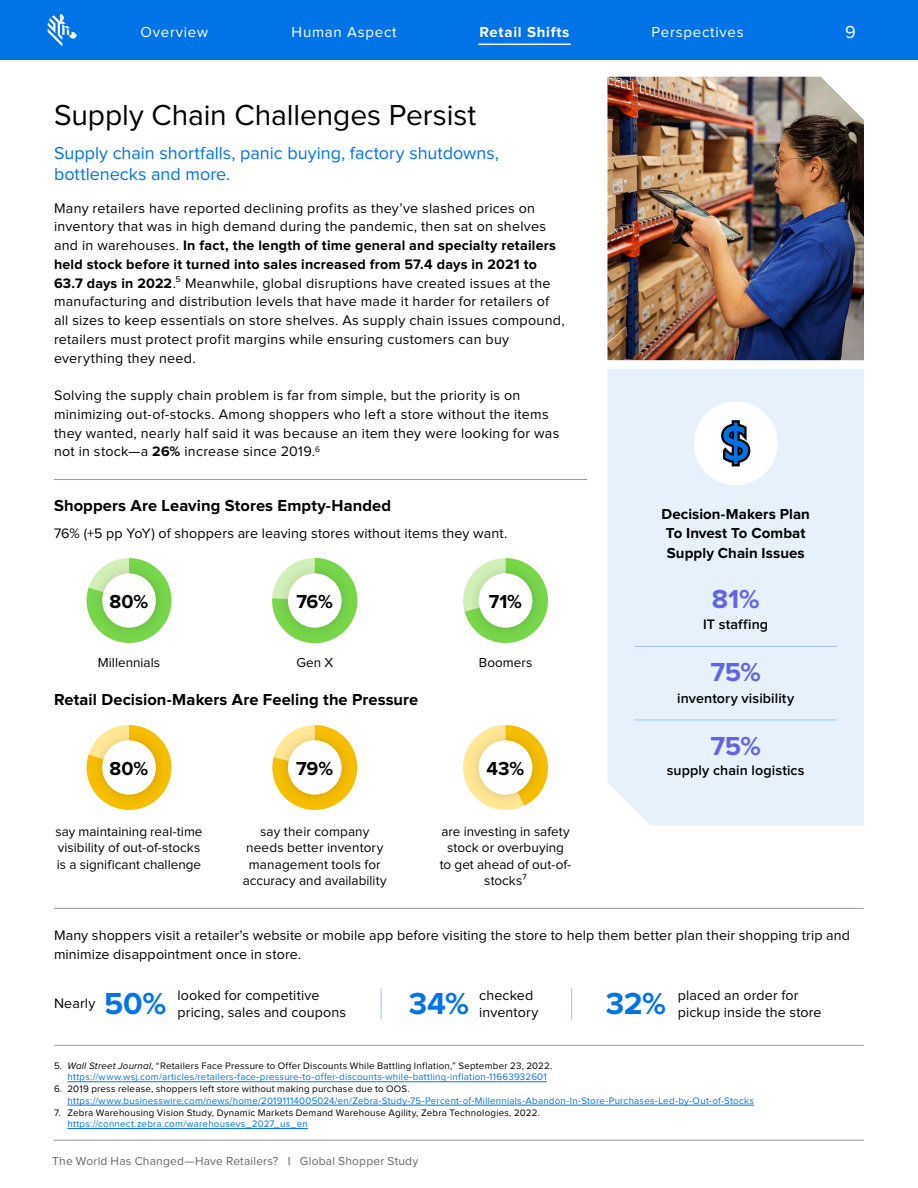
<style>
.page{position:relative;width:918px;height:1188px;background:#fff}
.page>*{position:absolute;margin:0;border:0;box-sizing:border-box;transform-origin:0 0}
.t1{font:30px "Proxima Nova";letter-spacing:-.005em;color:#000}
.t2{font:700 27px "Proxima Nova";color:#6165e3}
.t3{font:700 19.5px "Proxima Nova";color:#000101}
.t4{font:18px/21.6px "Proxima Nova";color:#0073e6}
.t5{font:18px "Proxima Nova";color:#fff}
.t6{font:700 16.5px "Proxima Nova";letter-spacing:.005em;color:#000101}
.t7{font:700 15px/19.5px "Proxima Nova";letter-spacing:.005em;color:#000}
.t8{font:15px "Proxima Nova";letter-spacing:.05em;color:#fff}
.t9{font:700 15px "Proxima Nova";letter-spacing:.05em;color:#fff}
.t10{font:14.25px/18.8px "Proxima Nova";letter-spacing:.02em;color:#000101}
.t11{font:600 14.25px "Proxima Nova";letter-spacing:.01em;color:#000101}
.t12{font:13.5px/16.5px "Proxima Nova";color:#000101;text-align:center}
.t13{font:12px "Proxima Nova";letter-spacing:.015em;color:#666}
.t14{font:9.75px/11.7px "Proxima Nova";letter-spacing:.025em;color:#0073e6}
.t15{font:9.75px "Proxima Nova";letter-spacing:.025em;color:#000101}
.s1{font-weight:700}
.s2{color:#000}
.s3{font-weight:700;font-size:31.5px;color:#0073e6}
.s4{color:#000101}
.s5{font-style:italic;color:#000101}
</style>
<div class="page">
<hr style="left:54px;top:1140px;width:810px;height:1px;background:#999">
<div style="left:608px;top:369px;width:256px;height:456px;background:#e6f1fc"></div>
<svg style="left:87px;top:725px;width:84px;height:85px"></svg>
<div style="left:90px;top:729px;width:78px;height:77px;background:#000;opacity:.15"></div>
<div style="left:102px;top:740px;width:54px;height:55px;background:#fff;border-radius:50%"></div>
<svg style="left:272px;top:725px;width:85px;height:85px"></svg>
<div style="left:276px;top:729px;width:78px;height:77px;background:#000;opacity:.15"></div>
<div style="left:288px;top:740px;width:54px;height:55px;background:#fff;border-radius:50%"></div>
<svg style="left:463px;top:725px;width:85px;height:85px"></svg>
<div style="left:467px;top:729px;width:78px;height:77px;background:#000;opacity:.15"></div>
<div style="left:479px;top:740px;width:53px;height:55px;background:#fff;border-radius:50%"></div>
<svg style="left:87px;top:558px;width:84px;height:85px"></svg>
<div style="left:90px;top:562px;width:78px;height:77px;background:#000;opacity:.15"></div>
<div style="left:102px;top:573px;width:54px;height:55px;background:#fff;border-radius:50%"></div>
<svg style="left:272px;top:558px;width:85px;height:85px"></svg>
<div style="left:276px;top:562px;width:78px;height:77px;background:#000;opacity:.15"></div>
<div style="left:288px;top:573px;width:54px;height:55px;background:#fff;border-radius:50%"></div>
<svg style="left:463px;top:558px;width:85px;height:85px"></svg>
<div style="left:467px;top:562px;width:78px;height:77px;background:#000;opacity:.15"></div>
<div style="left:479px;top:573px;width:53px;height:55px;background:#fff;border-radius:50%"></div>
<hr style="left:634px;top:646px;width:203px;height:1px;background:#99c7f5">
<hr style="left:634px;top:720px;width:203px;height:1px;background:#99c7f5">
<div style="left:694px;top:401px;width:84px;height:84px;background:#fff;border-radius:50%"></div>
<hr style="left:68px;top:1081px;width:479px;height:1px;background:#0073e6">
<hr style="left:68px;top:1105px;width:686px;height:1px;background:#0073e6">
<hr style="left:68px;top:1128px;width:240px;height:1px;background:#0073e6">
<svg style="left:721px;top:420px;width:29px;height:46px"></svg>
<hr style="left:54px;top:908px;width:810px;height:1px;background:#999">
<hr style="left:54px;top:1045px;width:810px;height:1px;background:#999">
<hr style="left:54px;top:479px;width:533px;height:1px;background:#999">
<img style="left:608px;top:77px;width:256px;height:283px">
<hr style="left:571px;top:988px;width:1px;height:32px;background:#99c7f5">
<hr style="left:381px;top:988px;width:1px;height:32px;background:#99c7f5">
<div style="left:0;top:0;width:918px;height:60px;background:#0073e6"></div>
<svg style="left:48px;top:14px;width:29px;height:32px"></svg>
<hr style="left:478px;top:44px;width:93px;height:1px;background:#fff">
<p class="t8" style="left:141px;top:25px;width:69px">Overview</p>
<p class="t8" style="left:292px;top:25px;width:107px">Human Aspect</p>
<p class="t9" style="left:480px;top:25px;width:91px">Retail Shifts</p>
<p class="t8" style="left:652px;top:25px;width:94px">Perspectives</p>
<p class="t5" style="left:845px;top:24px;width:12px">9</p>
<h1 class="t1" style="left:54px;top:101px;width:424px">Supply Chain Challenges Persist</h1>
<p class="t4" style="left:54px;top:143px;width:446px">Supply chain shortfalls, panic buying, factory shutdowns, bottlenecks and more.</p>
<p class="t10" style="left:54px;top:199px;width:512px">Many retailers have reported declining profits as they’ve slashed prices on inventory that was in high demand during the pandemic, then sat on shelves and in warehouses. <span class="s1">In fact, the length of time general and specialty retailers held stock before it turned into sales increased from 57.4 days in 2021 to 63.7 days in 2022</span>.⁵ Meanwhile, global disruptions have created issues at the manufacturing and distribution levels that have made it harder for retailers of all sizes to keep essentials on store shelves. As supply chain issues compound, retailers must protect profit margins while ensuring customers can buy everything they need.</p>
<p class="t10" style="left:54px;top:387px;width:507px">Solving the supply chain problem is far from simple, but the priority is on minimizing out-of-stocks. Among shoppers who left a store without the items they wanted, nearly half said it was because an item they were looking for was not in stock—a <span class="s1">26%</span> increase since 2019<span class="s2">.</span><sup>6</sup></p>
<p class="t6" style="left:54px;top:498px;width:339px">Shoppers Are Leaving Stores Empty-Handed</p>
<p class="t10" style="left:54px;top:525px;width:455px">76% (+5 pp YoY) of shoppers are leaving stores without items they want.</p>
<h3 class="t3" style="left:110px;top:592px;width:40px">80%</h3>
<h3 class="t3" style="left:296px;top:592px;width:38px">76%</h3>
<h3 class="t3" style="left:489px;top:592px;width:35px">71%</h3>
<p class="t12" style="left:98px;top:655px;width:64px">Millennials</p>
<p class="t12" style="left:296px;top:655px;width:38px">Gen X</p>
<p class="t12" style="left:479px;top:655px;width:55px">Boomers</p>
<p class="t6" style="left:54px;top:692px;width:366px">Retail Decision-Makers Are Feeling the Pressure</p>
<h3 class="t3" style="left:110px;top:759px;width:40px">80%</h3>
<h3 class="t3" style="left:296px;top:759px;width:39px">79%</h3>
<h3 class="t3" style="left:487px;top:759px;width:39px">43%</h3>
<p class="t12" style="left:56px;top:824px;width:149px;text-align:left">say maintaining real-time visibility of out-of-stocks is a significant challenge</p>
<p class="t12" style="left:243px;top:824px;width:145px">say their company needs better inventory management tools for accuracy and availability</p>
<p class="t12" style="left:440px;top:824px;width:133px">are investing in safety stock or overbuying to get ahead of out-of&shy;stocks⁷</p>
<p class="t7" style="left:662px;top:504px;width:150px">Decision-Makers Plan<br>To Invest To Combat<br>Supply Chain Issues</p>
<h2 class="t2" style="left:712px;top:586px;width:49px">81%</h2>
<p class="t11" style="left:703px;top:618px;width:66px">IT staffing</p>
<h2 class="t2" style="left:710px;top:660px;width:52px">75%</h2>
<p class="t11" style="left:677px;top:691px;width:118px">inventory visibility</p>
<h2 class="t2" style="left:710px;top:734px;width:52px">75%</h2>
<p class="t11" style="left:667px;top:764px;width:139px">supply chain logistics</p>
<p class="t10" style="left:54px;top:926px;width:798px">Many shoppers visit a retailer’s website or mobile app before visiting the store to help them better plan their shopping trip and minimize disappointment once in store.</p>
<p class="t10" style="left:54px;top:995px;width:43px">Nearly</p>
<p class="t10" style="left:104px;top:988px;width:244px;line-height:16.5px;text-indent:73px">looked for competitive<br><sup>50%</sup> pricing, sales and coupons</p>
<p class="t10" style="left:479px;top:988px;width:61px;line-height:16.5px;text-indent:-70px"><span class="s3">34%</span> checked inventory</p>
<p class="t10" style="left:678px;top:988px;width:145px;line-height:16.5px;text-indent:-72px"><span class="s3">32%</span> placed an order for pickup inside the store</p>
<p class="t14" style="left:68px;top:1060px;width:486px;text-indent:-14px"><span class="s4">5.</span> <span class="s5">Wall Street Journal</span><span class="s4">, “Retailers Face Pressure to Offer Discounts While Battling Inflation,” September 23, 2022. </span>https://www.wsj.com/articles/retailers-face-pressure-to-offer-discounts-while-battling-inflation-11663932601</p>
<p class="t15" style="left:54px;top:1084px;width:357px">6. 2019 press release, shoppers left store without making purchase due to OOS.</p>
<p class="t14" style="left:68px;top:1095px;width:688px">https://www.businesswire.com/news/home/20191114005024/en/Zebra-Study-75-Percent-of-Millennials-Abandon-In-Store-Purchases-Led-by-Out-of-Stocks</p>
<p class="t15" style="left:54px;top:1108px;width:487px">7. Zebra Warehousing Vision Study, Dynamic Markets Demand Warehouse Agility, Zebra Technologies, 2022.</p>
<p class="t14" style="left:68px;top:1119px;width:242px">https://connect.zebra.com/warehousevs_2027_us_en</p>
<p class="t13" style="left:52px;top:1156px;width:367px">The World Has Changed—Have Retailers? I Global Shopper Study</p>
</div>
